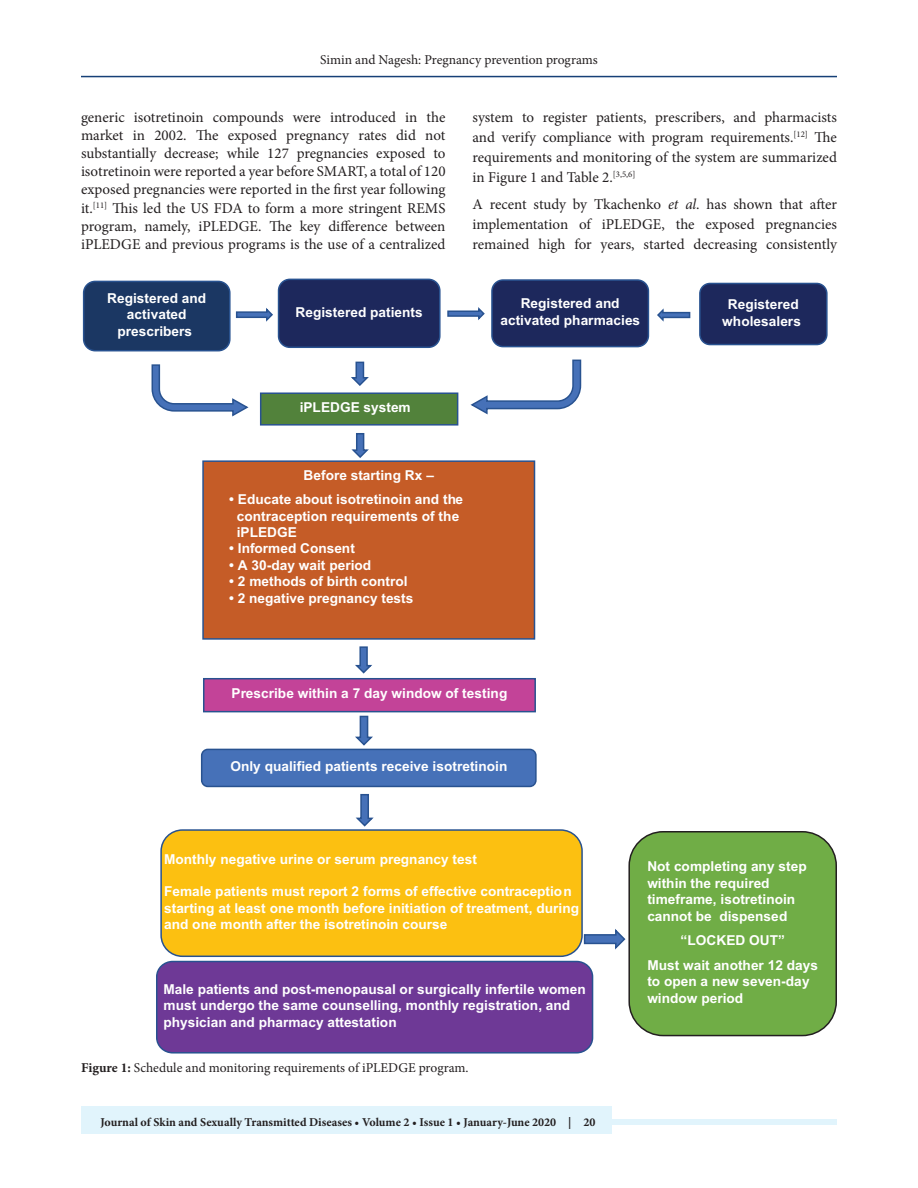
<style>
.page{position:relative;width:918px;height:1188px;background:#fff}
.page>*{position:absolute;margin:0;border:0;box-sizing:border-box;transform-origin:0 0}
.TX{font:15px/18px "Minion Pro";color:#231f20;text-align:justify}
.t1{font:700 13.65px/16.4px "Arial";color:#fff}
.FGC{font:13.5px "Minion Pro";letter-spacing:-.005em;color:#231f20}
.JF{font:700 12px "Minion Pro";color:#231f20}
.s1{font-style:italic}
.s2{font-weight:700}
</style>
<div class="page">
<hr style="left:81px;top:76px;width:756px;height:1px;background:#164077">
<div style="left:81px;top:1119px;width:756px;height:6px;background:#e1f4fc"></div>
<div style="left:81px;top:1106px;width:531px;height:28px;background:#e1f4fc"></div>
<div style="left:84px;top:281px;width:146px;height:70px;background:#1b3763;border-radius:12px"></div>
<div style="left:83px;top:281px;width:148px;height:70px;border:2px solid #285290;border-radius:12px"></div>
<div style="left:279px;top:279px;width:161px;height:68px;background:#1d285c;border-radius:11px"></div>
<div style="left:278px;top:279px;width:163px;height:69px;border:2px solid #285290;border-radius:11px"></div>
<div style="left:492px;top:280px;width:156px;height:67px;background:#1d285c;border-radius:11px"></div>
<div style="left:491px;top:279px;width:158px;height:68px;border:2px solid #285290;border-radius:11px"></div>
<div style="left:260px;top:392px;width:198px;height:34px;background:#52823b;border:2px solid #285290"></div>
<div style="left:202px;top:460px;width:333px;height:180px;background:#c55c27;border:2px solid #285290"></div>
<div style="left:700px;top:283px;width:127px;height:62px;background:#1d285c;border-radius:10px"></div>
<div style="left:699px;top:283px;width:129px;height:62px;border:2px solid #285290;border-radius:10px"></div>
<div style="left:203px;top:678px;width:333px;height:34px;background:#c34398;border:2px solid #285290"></div>
<div style="left:202px;top:749px;width:334px;height:37px;background:#4671b8;border-radius:6px"></div>
<div style="left:201px;top:749px;width:336px;height:38px;border:2px solid #285290;border-radius:6px"></div>
<div style="left:161px;top:830px;width:421px;height:126px;background:#fcc011;border-radius:21px"></div>
<div style="left:160px;top:829px;width:423px;height:128px;border:2px solid #285290;border-radius:21px"></div>
<svg style="left:235px;top:308px;width:38px;height:14px"></svg>
<svg style="left:447px;top:307px;width:38px;height:13px"></svg>
<svg style="left:657px;top:308px;width:34px;height:14px"></svg>
<svg style="left:351px;top:361px;width:18px;height:25px"></svg>
<svg style="left:351px;top:433px;width:18px;height:25px"></svg>
<svg style="left:355px;top:646px;width:17px;height:28px"></svg>
<svg style="left:355px;top:715px;width:18px;height:31px"></svg>
<svg style="left:355px;top:793px;width:19px;height:34px"></svg>
<div style="left:157px;top:962px;width:436px;height:91px;background:#6e3996;border-radius:16px"></div>
<div style="left:156px;top:961px;width:437px;height:93px;border:2px solid #285290;border-radius:16px"></div>
<div style="left:629px;top:832px;width:207px;height:204px;background:#70ad46;border-radius:34px"></div>
<div style="left:628px;top:831px;width:209px;height:205px;border:2px solid #231f20;border-radius:34px"></div>
<svg style="left:583px;top:929px;width:43px;height:21px"></svg>
<svg style="left:470px;top:359px;width:112px;height:56px"></svg>
<svg style="left:151px;top:364px;width:98px;height:53px"></svg>
<p class="FGC" style="left:320px;top:50px;width:279px">Simin and Nagesh: Pregnancy prevention programs</p>
<p class="TX" style="left:81px;top:109px;width:366px">generic isotretinoin compounds were introduced in the market in 2002. The exposed pregnancy rates did not substantially decrease; while 127 pregnancies exposed to isotretinoin were reported a year before SMART, a total of 120 exposed pregnancies were reported in the first year following it.<sup>[11]</sup> This led the US FDA to form a more stringent REMS program, namely, iPLEDGE. The key difference between iPLEDGE and previous programs is the use of a centralized</p>
<p class="TX" style="left:472px;top:108px;width:366px;line-height:19.8px">system to register patients, prescribers, and pharmacists and verify compliance with program requirements.<sup>[12]</sup> The requirements and monitoring of the system are summarized in Figure 1 and Table 2.<sup>[3,5,6]</sup></p>
<p class="TX" style="left:472px;top:194px;width:366px;line-height:19.8px">A recent study by Tkachenko <span class="s1">et al</span>. has shown that after implementation of iPLEDGE, the exposed pregnancies remained high for years, started decreasing consistently</p>
<p class="t1" style="left:107px;top:290px;width:100px;text-align:center">Registered and activated prescribers</p>
<p class="t1" style="left:296px;top:304px;width:129px">Registered patients</p>
<p class="t1" style="left:500px;top:296px;width:141px;text-align:center">Registered and activated pharmacies</p>
<p class="t1" style="left:300px;top:400px;width:113px">iPLEDGE system</p>
<p class="t1" style="left:304px;top:467px;width:132px">Before starting Rx –</p>
<p class="t1" style="left:237px;top:492px;width:228px;text-indent:-8px">• Educate about isotretinoin and the contraception requirements of the iPLEDGE</p>
<p class="t1" style="left:229px;top:541px;width:127px">• Informed Consent</p>
<p class="t1" style="left:229px;top:557px;width:144px">• A 30-day wait period</p>
<p class="t1" style="left:229px;top:574px;width:180px">• 2 methods of birth control</p>
<p class="t1" style="left:229px;top:590px;width:186px">• 2 negative pregnancy tests</p>
<p class="t1" style="left:232px;top:686px;width:277px">Prescribe within a 7 day window of testing</p>
<p class="t1" style="left:230px;top:759px;width:278px">Only qualified patients receive isotretinoin</p>
<p class="t1" style="left:722px;top:297px;width:80px;text-align:center">Registered wholesalers</p>
<p class="t1" style="left:164px;top:851px;width:314px">Monthly negative urine or serum pregnancy test</p>
<p class="t1" style="left:164px;top:884px;width:416px">Female patients must report 2 forms of effective contraception starting at least one month before initiation of treatment, during and one month after the isotretinoin course</p>
<p class="t1" style="left:164px;top:982px;width:424px">Male patients and post-menopausal or surgically infertile women must undergo the same counselling, monthly registration, and physician and pharmacy attestation</p>
<p class="FGC" style="left:81px;top:1059px;width:389px"><span class="s2">Figure 1:</span> Schedule and monitoring requirements of iPLEDGE program.</p>
<p class="JF" style="left:100px;top:1113px;width:497px">Journal of Skin and Sexually Transmitted Diseases • Volume 2 • Issue 1 • January-June 2020 | 20</p>
<p class="t1" style="left:647px;top:859px;width:161px">Not completing any step within the required timeframe, isotretinoin cannot be dispensed</p>
<p class="t1" style="left:647px;top:957px;width:172px">Must wait another 12 days to open a new seven-day window period</p>
<p class="t1" style="left:681px;top:933px;width:106px">“LOCKED OUT”</p>
</div>
